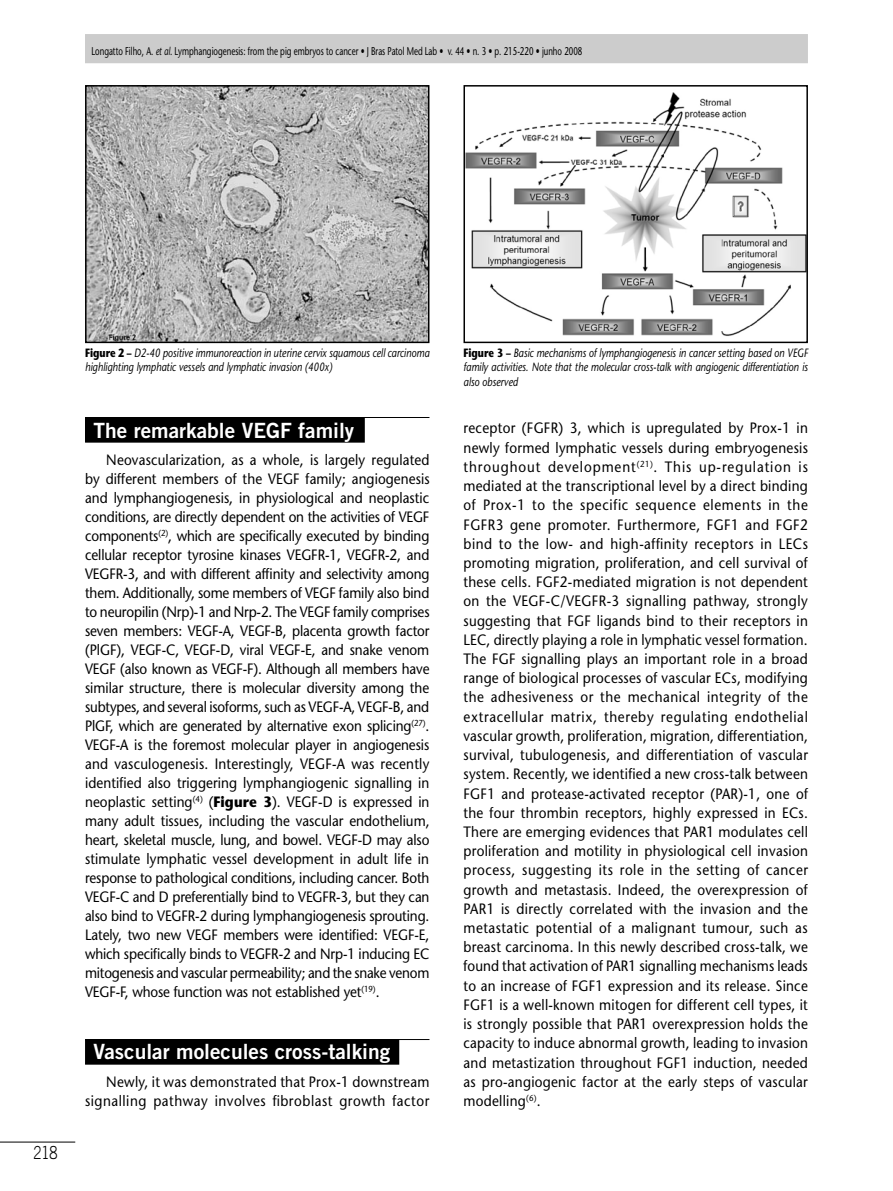
<style>
.page{position:relative;width:893px;height:1191px;background:#fff}
.page>*{position:absolute;margin:0;border:0;box-sizing:border-box;transform-origin:0 0}
.t1{font:21px "Trade Gothic LT Std Bd 2";color:#fff}
.t2{font:300 18px "Trade Gothic LT Std";color:#000;scale:.8 1}
.t3{font:500 15px/19.2px "Stone Sans Std";letter-spacing:.02em;color:#000;text-align:justify;scale:.9 1}
.t4{font:500 15px/19px "Stone Sans Std";letter-spacing:.04em;color:#000;text-align:right;scale:.9 1}
.t5{font:italic 500 12px/14.4px "Stone Sans Std";color:#000;text-align:justify;scale:.8 1}
.t6{font:500 11.25px "Stone Sans Std";color:#000;scale:.7 1}
.s1{font-style:italic}
.s2{font-weight:700;font-style:normal}
.s3{font-weight:700}
</style>
<div class="page">
<div style="left:86px;top:35px;width:721px;height:27px;background:#ccc"></div>
<div style="left:85px;top:34px;width:723px;height:29px;border:2px solid #ccc"></div>
<hr style="left:0;top:1141px;width:75px;height:1px;background:#000">
<div style="left:86px;top:1040px;width:312px;height:24px;background:#000"></div>
<hr style="left:85px;top:1039px;width:344px;height:1px;background:#000">
<div style="left:86px;top:418px;width:278px;height:24px;background:#000"></div>
<hr style="left:85px;top:417px;width:344px;height:1px;background:#000">
<img style="left:88px;top:88px;width:338px;height:252px">
<div style="left:85px;top:85px;width:344px;height:258px;border:2px solid #000"></div>
<img style="left:466px;top:92px;width:339px;height:244px">
<div style="left:463px;top:85px;width:345px;height:258px;border:2px solid #000"></div>
<p class="t6" style="left:91px;top:44px;width:703px">Longatto Filho, A. <span class="s1">et al</span>. Lymphangiogenesis: from the pig embryos to cancer • J Bras Patol Med Lab • v. 44 • n. 3 • p. 215-220 • junho 2008</p>
<p class="t2" style="left:33px;top:1141px;width:32px">218</p>
<p class="t5" style="left:85px;top:345px;width:432px"><span class="s2">Figure 2 –</span> D2-40 positive immunoreaction in uterine cervix squamous cell carcinoma highlighting lymphatic vessels and lymphatic invasion (400x)</p>
<h1 class="t1" style="left:94px;top:417px;width:262px">The remarkable VEGF family</h1>
<p class="t3" style="left:85px;top:450px;width:384px;text-indent:21px">Neovascularization, as a whole, is largely regulated by different members of the VEGF family; angiogenesis and lymphangiogenesis, in physiological and neoplastic conditions, are directly dependent on the activities of VEGF components<sup>(2)</sup>, which are specifically executed by binding cellular receptor tyrosine kinases VEGFR-1, VEGFR-2, and VEGFR-3, and with different affinity and selectivity among them. Additionally, some members of VEGF family also bind to neuropilin (Nrp)-1 and Nrp-2. The VEGF family comprises seven members: VEGF-A, VEGF-B, placenta growth factor (PlGF), VEGF-C, VEGF-D, viral VEGF-E, and snake venom VEGF (also known as VEGF-F). Although all members have similar structure, there is molecular diversity among the subtypes, and several isoforms, such as VEGF-A, VEGF-B, and PlGF, which are generated by alternative exon splicing<sup>(27)</sup>.<br>VEGF-A is the foremost molecular player in angiogenesis and vasculogenesis. Interestingly, VEGF-A was recently identified also triggering lymphangiogenic signalling in neoplastic setting<sup>(4)</sup> (<span class="s3">Figure 3</span>). VEGF-D is expressed in many adult tissues, including the vascular endothelium, heart, skeletal muscle, lung, and bowel. VEGF-D may also stimulate lymphatic vessel development in adult life in response to pathological conditions, including cancer. Both VEGF-C and D preferentially bind to VEGFR-3, but they can also bind to VEGFR-2 during lymphangiogenesis sprouting.<br>Lately, two new VEGF members were identified: VEGF-E, which specifically binds to VEGFR-2 and Nrp-1 inducing EC mitogenesis and vascular permeability; and the snake venom VEGF-F, whose function was not established yet<sup>(19)</sup>.</p>
<h1 class="t1" style="left:94px;top:1039px;width:298px">Vascular molecules cross-talking</h1>
<p class="t4" style="left:85px;top:1072px;width:384px">Newly, it was demonstrated that Prox-1 downstream signalling pathway involves fibroblast growth factor</p>
<p class="t5" style="left:463px;top:345px;width:432px"><span class="s2">Figure 3 –</span> Basic mechanisms of lymphangiogenesis in cancer setting based on VEGF family activities. Note that the molecular cross-talk with angiogenic differentiation is also observed</p>
<p class="t3" style="left:463px;top:419px;width:384px">receptor (FGFR) 3, which is upregulated by Prox-1 in newly formed lymphatic vessels during embryogenesis throughout development<sup>(21)</sup>. This up-regulation is mediated at the transcriptional level by a direct binding of Prox-1 to the specific sequence elements in the FGFR3 gene promoter. Furthermore, FGF1 and FGF2 bind to the low- and high-affinity receptors in LECs promoting migration, proliferation, and cell survival of these cells. FGF2-mediated migration is not dependent on the VEGF-C/VEGFR-3 signalling pathway, strongly suggesting that FGF ligands bind to their receptors in LEC, directly playing a role in lymphatic vessel formation.<br>The FGF signalling plays an important role in a broad range of biological processes of vascular ECs, modifying the adhesiveness or the mechanical integrity of the extracellular matrix, thereby regulating endothelial vascular growth, proliferation, migration, differentiation, survival, tubulogenesis, and differentiation of vascular system. Recently, we identified a new cross-talk between FGF1 and protease-activated receptor (PAR)-1, one of the four thrombin receptors, highly expressed in ECs.<br>There are emerging evidences that PAR1 modulates cell proliferation and motility in physiological cell invasion process, suggesting its role in the setting of cancer growth and metastasis. Indeed, the overexpression of PAR1 is directly correlated with the invasion and the metastatic potential of a malignant tumour, such as breast carcinoma. In this newly described cross-talk, we found that activation of PAR1 signalling mechanisms leads to an increase of FGF1 expression and its release. Since FGF1 is a well-known mitogen for different cell types, it is strongly possible that PAR1 overexpression holds the capacity to induce abnormal growth, leading to invasion and metastization throughout FGF1 induction, needed as pro-angiogenic factor at the early steps of vascular modelling<sup>(6)</sup>.</p>
</div>
